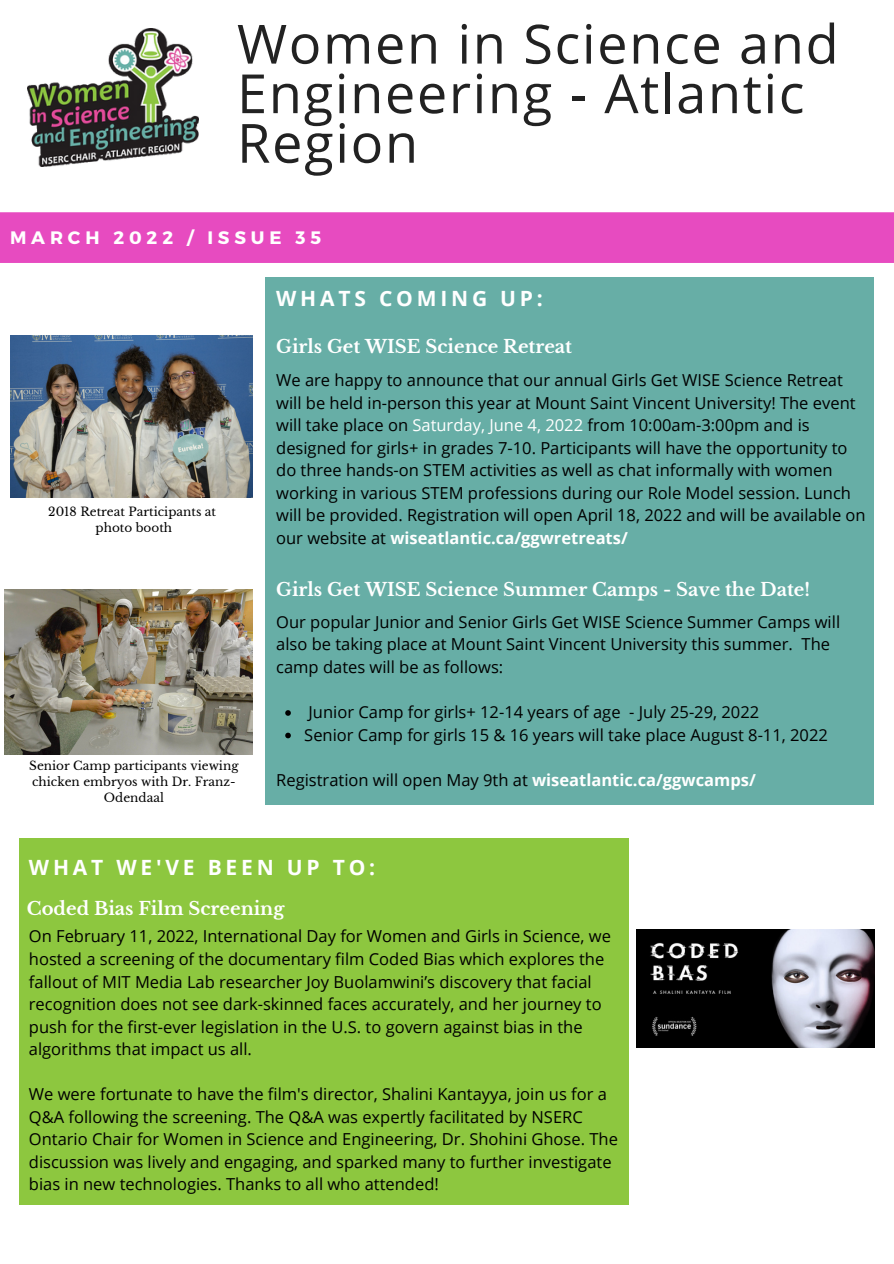
<style>
.page{position:relative;width:894px;height:1264px;background:#fff}
.page>*{position:absolute;margin:0;border:0;box-sizing:border-box;transform-origin:0 0}
.t1{font:54px/49.5px "Open Sans";letter-spacing:.03em;color:#222}
.t2{font:700 21px "Open Sans";letter-spacing:.18em;color:#fff}
.t3{font:700 18px "Libre Baskerville";color:#fff}
.t4{font:700 18px "Montserrat";letter-spacing:.27em;color:#fff}
.t5{font:16.5px/22.5px "Open Sans";color:#000}
.t6{font:12px/16px "Libre Baskerville";color:#000;text-align:center}
.s1{color:#fff}
.s2{font-weight:700;color:#fff}
</style>
<div class="page">
<div style="left:265px;top:277px;width:608px;height:527px;background:#67aea6"></div>
<img style="left:27px;top:29px;width:171px;height:137px">
<div style="left:19px;top:838px;width:609px;height:366px;background:#8dc73f"></div>
<div style="left:0;top:212px;width:893px;height:51px;background:#e74bc0"></div>
<img style="left:636px;top:929px;width:238px;height:118px">
<img style="left:10px;top:335px;width:242px;height:162px">
<img style="left:5px;top:589px;width:248px;height:165px">
<svg style="left:285px;top:710px;width:6px;height:5px"></svg>
<svg style="left:285px;top:732px;width:6px;height:6px"></svg>
<p class="t1" style="left:237px;top:18px;width:603px">Women in Science and<br>Engineering - Atlantic<br>Region</p>
<p class="t4" style="left:10px;top:226px;width:312px">MARCH 2022 / ISSUE 35</p>
<p class="t2" style="left:276px;top:284px;width:268px">WHATS COMING UP:</p>
<p class="t6" style="left:48px;top:504px;width:169px">2018 Retreat Participants at</p>
<p class="t6" style="left:96px;top:520px;width:78px">photo booth</p>
<p class="t6" style="left:29px;top:757px;width:211px">Senior Camp participants viewing chicken embryos with Dr. Franz-<br>Odendaal</p>
<p class="t3" style="left:276px;top:335px;width:297px">Girls Get WISE Science Retreat</p>
<p class="t5" style="left:276px;top:368px;width:591px">We are happy to announce that our annual Girls Get WISE Science Retreat will be held in-person this year at Mount Saint Vincent University! The event will take place on <span class="s1">Saturday, June 4, 2022</span> from 10:00am-3:00pm and is designed for girls+ in grades 7-10. Participants will have the opportunity to do three hands-on STEM activities as well as chat informally with women working in various STEM professions during our Role Model session. Lunch will be provided. Registration will open April 18, 2022 and will be available on our website at <span class="s2">wiseatlantic.ca/ggwretreats/</span></p>
<p class="t3" style="left:276px;top:578px;width:535px">Girls Get WISE Science Summer Camps - Save the Date!</p>
<p class="t5" style="left:276px;top:610px;width:565px">Our popular Junior and Senior Girls Get WISE Science Summer Camps will also be taking place at Mount Saint Vincent University this summer. The camp dates will be as follows:</p>
<p class="t5" style="left:308px;top:700px;width:452px">Junior Camp for girls+ 12-14 years of age - July 25-29, 2022</p>
<p class="t5" style="left:304px;top:723px;width:525px">Senior Camp for girls 15 &amp; 16 years will take place August 8-11, 2022</p>
<p class="t5" style="left:276px;top:768px;width:481px">Registration will open May 9th at <span class="s2">wiseatlantic.ca/ggwcamps/</span></p>
<p class="t2" style="left:29px;top:852px;width:348px">WHAT WE'VE BEEN UP TO:</p>
<p class="t3" style="left:27px;top:897px;width:259px">Coded Bias Film Screening</p>
<p class="t5" style="left:29px;top:924px;width:583px">On February 11, 2022, International Day for Women and Girls in Science, we hosted a screening of the documentary film Coded Bias which explores the fallout of MIT Media Lab researcher Joy Buolamwini’s discovery that facial recognition does not see dark-skinned faces accurately, and her journey to push for the first-ever legislation in the U.S. to govern against bias in the algorithms that impact us all.</p>
<p class="t5" style="left:29px;top:1082px;width:590px">We were fortunate to have the film's director, Shalini Kantayya, join us for a Q&amp;A following the screening. The Q&amp;A was expertly facilitated by NSERC Ontario Chair for Women in Science and Engineering, Dr. Shohini Ghose. The discussion was lively and engaging, and sparked many to further investigate bias in new technologies. Thanks to all who attended!</p>
</div>
